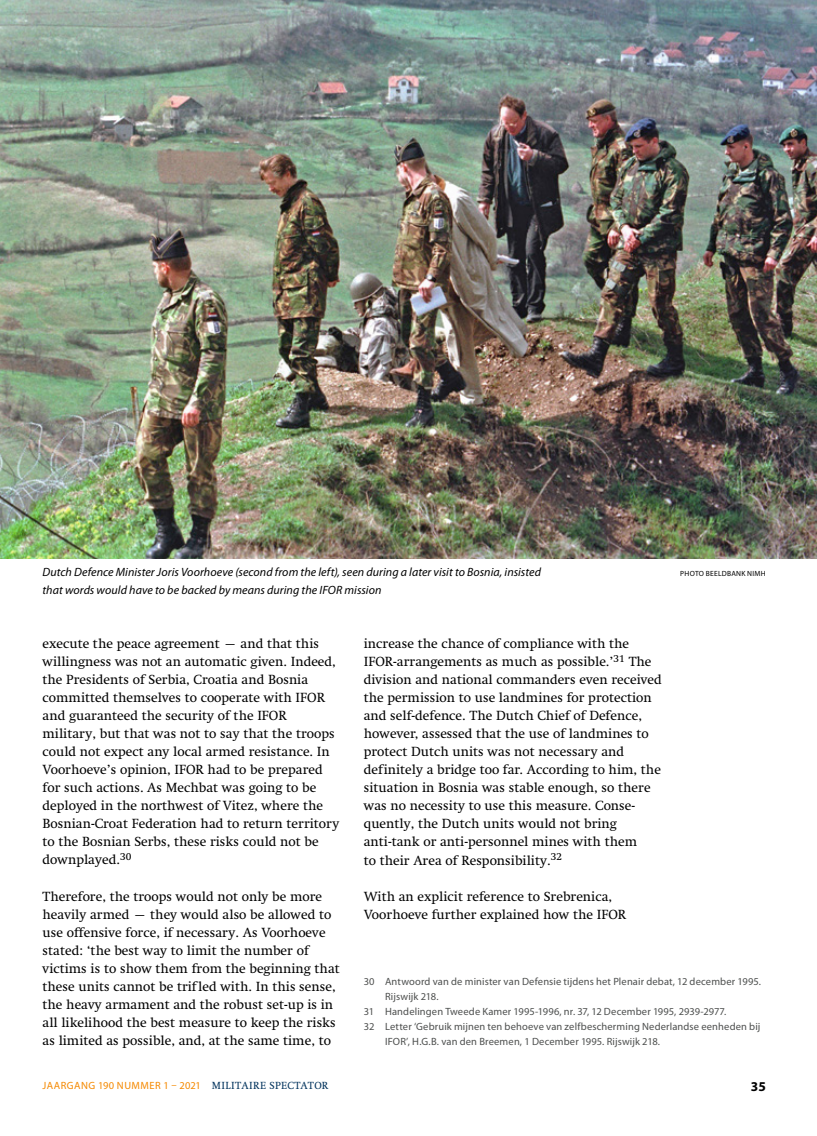
<style>
.page{position:relative;width:817px;height:1136px;background:#fff}
.page>*{position:absolute;margin:0;border:0;box-sizing:border-box;transform-origin:0 0}
.t1{font:13.5px/18px "Swift LT Std";color:#000}
.t2{font:700 13.5px "Myriad Pro";color:#000}
.t3{font:italic 12px "Myriad Pro";letter-spacing:.005em;color:#000}
.t4{font:10.5px "Myriad Pro";letter-spacing:.015em;color:#4d4f4e}
.t5{font:10.5px "Myriad Pro";letter-spacing:.045em;color:#f58900}
.t6{font:7.5px "Myriad Pro";letter-spacing:.035em;color:#000}
.s1{font-family:"Swift LT Std";color:#00325c}
</style>
<div class="page">
<img style="left:0;top:0;width:816px;height:558px">
<p class="t3" style="left:43px;top:565px;width:500px">Dutch Defence Minister Joris Voorhoeve (second from the left), seen during a later visit to Bosnia, insisted</p>
<p class="t6" style="left:680px;top:569px;width:87px">PHOTO BEELDBANK NIMH</p>
<p class="t3" style="left:43px;top:583px;width:340px">that words would have to be backed by means during the IFOR mission</p>
<p class="t1" style="left:43px;top:635px;width:298px">execute the peace agreement — and that this willingness was not an automatic given. Indeed, the Presidents of Serbia, Croatia and Bosnia committed themselves to cooperate with IFOR and guaranteed the security of the IFOR military, but that was not to say that the troops could not expect any local armed resistance. In Voorhoeve’s opinion, IFOR had to be prepared for such actions. As Mechbat was going to be deployed in the northwest of Vitez, where the Bosnian-Croat Federation had to return territory to the Bosnian Serbs, these risks could not be downplayed.<sup>30</sup></p>
<p class="t1" style="left:43px;top:887px;width:299px">Therefore, the troops would not only be more heavily armed — they would also be allowed to use offensive force, if necessary. As Voorhoeve stated: ‘the best way to limit the number of victims is to show them from the beginning that these units cannot be trifled with. In this sense, the heavy armament and the robust set-up is in all likelihood the best measure to keep the risks as limited as possible, and, at the same time, to</p>
<p class="t1" style="left:364px;top:635px;width:299px">increase the chance of compliance with the IFOR-arrangements as much as possible.’<sup>31</sup> The division and national commanders even received the permission to use landmines for protection and self-defence. The Dutch Chief of Defence, however, assessed that the use of landmines to protect Dutch units was not necessary and definitely a bridge too far. According to him, the situation in Bosnia was stable enough, so there was no necessity to use this measure. Conse&shy;quently, the Dutch units would not bring anti-tank or anti-personnel mines with them<br>to their Area of Responsibility.<sup>32</sup></p>
<p class="t1" style="left:364px;top:887px;width:264px">With an explicit reference to Srebrenica,<br>Voorhoeve further explained how the IFOR</p>
<p class="t4" style="left:364px;top:974px;width:398px">30 Antwoord van de minister van Defensie tijdens het Plenair debat, 12 december 1995.</p>
<p class="t4" style="left:385px;top:989px;width:55px">Rijswijk 218.</p>
<p class="t4" style="left:364px;top:1004px;width:364px">31 Handelingen Tweede Kamer 1995-1996, nr. 37, 12 December 1995, 2939-2977.</p>
<p class="t4" style="left:364px;top:1019px;width:398px">32 Letter ‘Gebruik mijnen ten behoeve van zelfbescherming Nederlandse eenheden bij</p>
<p class="t4" style="left:385px;top:1034px;width:276px">IFOR’, H.G.B. van den Breemen, 1 December 1995. Rijswijk 218.</p>
<p class="t5" style="left:43px;top:1078px;width:287px">JAARGANG 190 NUMMER 1 – 2021 <span class="s1">MILITAIRE SPECTATOR</span></p>
<p class="t2" style="left:750px;top:1077px;width:16px">35</p>
</div>
